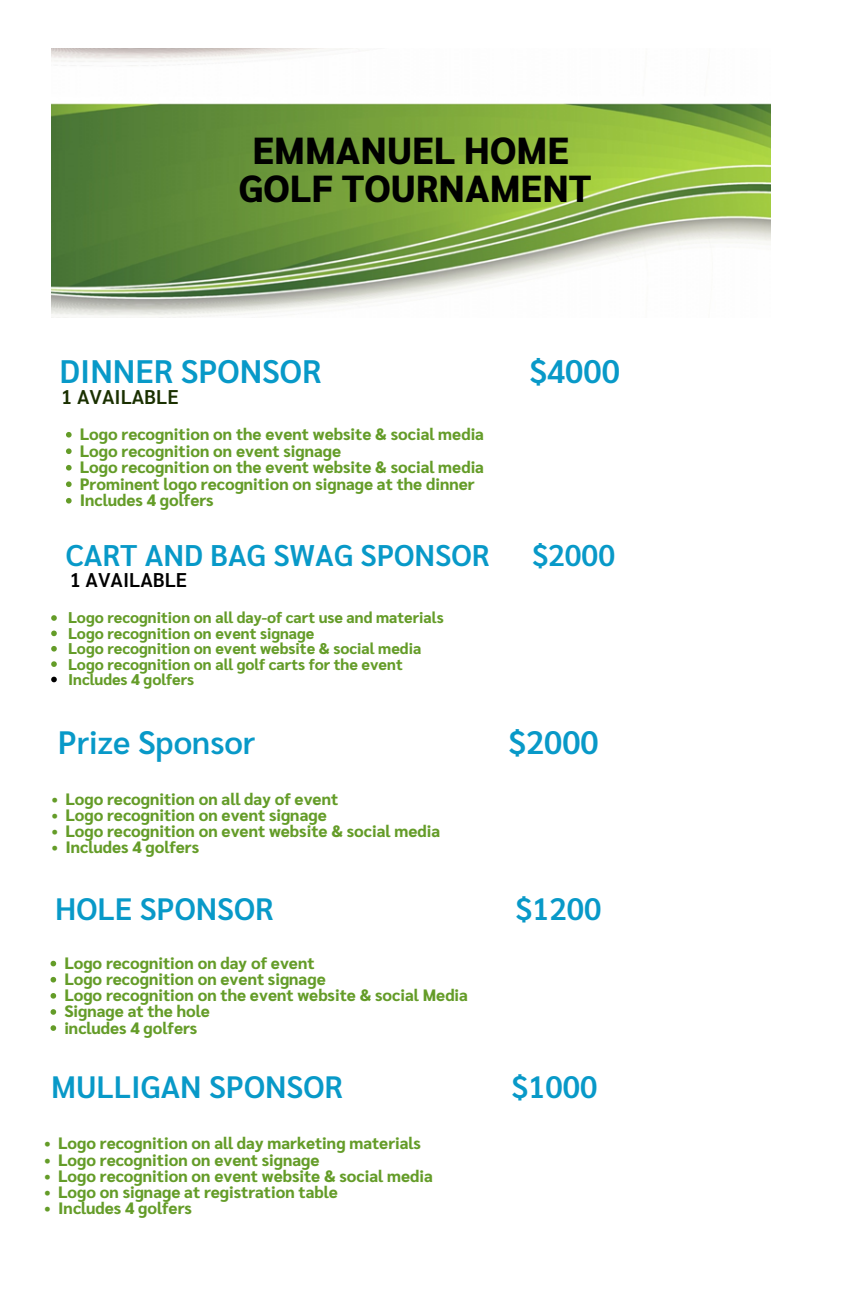
<style>
.page{position:relative;width:864px;height:1296px;background:#fff}
.page>*{position:absolute;margin:0;border:0;box-sizing:border-box;transform-origin:0 0}
.t1{font:800 37.65px/37.5px "Sarabun";color:#000;text-align:center}
.t2{font:600 32.55px "Sarabun";color:#0899c8}
.t3{font:600 32.4px "Sarabun";color:#0899c8}
.t4{font:600 30.95px "Sarabun";color:#0899c8}
.t5{font:600 29.9px "Sarabun";color:#0899c8}
.t6{font:600 19.9px "Sarabun";color:#1a3000}
.t7{font:600 19.9px "Sarabun";color:#000}
.t8{font:800 16.5px/16.5px "Sarabun";color:#649c28}
.t9{font:800 15.55px "Sarabun";color:#649c28}
</style>
<div class="page">
<img style="left:52px;top:48px;width:718px;height:269px">
<svg style="left:66px;top:432px;width:6px;height:6px"></svg>
<svg style="left:66px;top:448px;width:6px;height:6px"></svg>
<svg style="left:66px;top:465px;width:6px;height:6px"></svg>
<svg style="left:66px;top:481px;width:6px;height:6px"></svg>
<svg style="left:66px;top:498px;width:6px;height:6px"></svg>
<svg style="left:51px;top:615px;width:6px;height:6px"></svg>
<svg style="left:51px;top:631px;width:6px;height:5px"></svg>
<svg style="left:51px;top:646px;width:6px;height:6px"></svg>
<svg style="left:51px;top:661px;width:6px;height:6px"></svg>
<svg style="left:51px;top:677px;width:6px;height:5px"></svg>
<svg style="left:51px;top:961px;width:5px;height:5px"></svg>
<svg style="left:51px;top:977px;width:5px;height:6px"></svg>
<svg style="left:51px;top:993px;width:5px;height:6px"></svg>
<svg style="left:51px;top:1009px;width:5px;height:6px"></svg>
<svg style="left:51px;top:1025px;width:5px;height:6px"></svg>
<h1 class="t1" style="left:239px;top:130px;width:354px">EMMANUEL HOME<br>GOLF TOURNAMENT</h1>
<h2 class="t2" style="left:59px;top:348px;width:263px">DINNER SPONSOR</h2>
<h2 class="t2" style="left:530px;top:348px;width:92px">$4000</h2>
<p class="t6" style="left:61px;top:383px;width:119px">1 AVAILABLE</p>
<p class="t8" style="left:80px;top:425px;width:406px">Logo recognition on the event website &amp; social media Logo recognition on event signage<br>Logo recognition on the event website &amp; social media Prominent logo recognition on signage at the dinner Includes 4 golfers</p>
<p class="t5" style="left:66px;top:534px;width:425px">CART AND BAG SWAG SPONSOR</p>
<p class="t5" style="left:532px;top:534px;width:85px">$2000</p>
<p class="t7" style="left:70px;top:566px;width:119px">1 AVAILABLE</p>
<h2 class="t9" style="left:68px;top:607px;width:377px">Logo recognition on all day-of cart use and materials</h2>
<p class="t9" style="left:68px;top:622px;width:248px">Logo recognition on event signage</p>
<p class="t9" style="left:68px;top:638px;width:355px">Logo recognition on event website &amp; social media</p>
<p class="t9" style="left:68px;top:653px;width:336px">Logo recognition on all golf carts for the event</p>
<p class="t9" style="left:68px;top:668px;width:128px">Includes 4 golfers</p>
<h3 class="t3" style="left:58px;top:719px;width:199px">Prize Sponsor</h3>
<h3 class="t3" style="left:509px;top:719px;width:91px">$2000</h3>
<p class="t8" style="left:52px;top:790px;width:288px">• Logo recognition on all day of event</p>
<p class="t8" style="left:52px;top:806px;width:277px">• Logo recognition on event signage</p>
<p class="t8" style="left:52px;top:822px;width:390px">• Logo recognition on event website &amp; social media</p>
<p class="t8" style="left:52px;top:838px;width:149px">• Includes 4 golfers</p>
<h2 class="t4" style="left:55px;top:887px;width:220px">HOLE SPONSOR</h2>
<h2 class="t4" style="left:515px;top:887px;width:87px">$1200</h2>
<p class="t8" style="left:64px;top:954px;width:252px">Logo recognition on day of event</p>
<p class="t8" style="left:64px;top:970px;width:263px">Logo recognition on event signage</p>
<p class="t8" style="left:64px;top:986px;width:405px">Logo recognition on the event website &amp; social Media</p>
<p class="t8" style="left:64px;top:1002px;width:147px">Signage at the hole</p>
<p class="t8" style="left:64px;top:1018px;width:134px">includes 4 golfers</p>
<h2 class="t4" style="left:51px;top:1065px;width:293px">MULLIGAN SPONSOR</h2>
<h2 class="t4" style="left:511px;top:1065px;width:87px">$1000</h2>
<h4 class="t8" style="left:44px;top:1134px;width:378px">• Logo recognition on all day marketing materials</h4>
<h4 class="t8" style="left:44px;top:1150px;width:277px">• Logo recognition on event signage</h4>
<h4 class="t8" style="left:44px;top:1167px;width:390px">• Logo recognition on event website &amp; social media</h4>
<h4 class="t8" style="left:44px;top:1183px;width:295px">• Logo on signage at registration table</h4>
<h4 class="t8" style="left:44px;top:1199px;width:149px">• Includes 4 golfers</h4>
</div>
